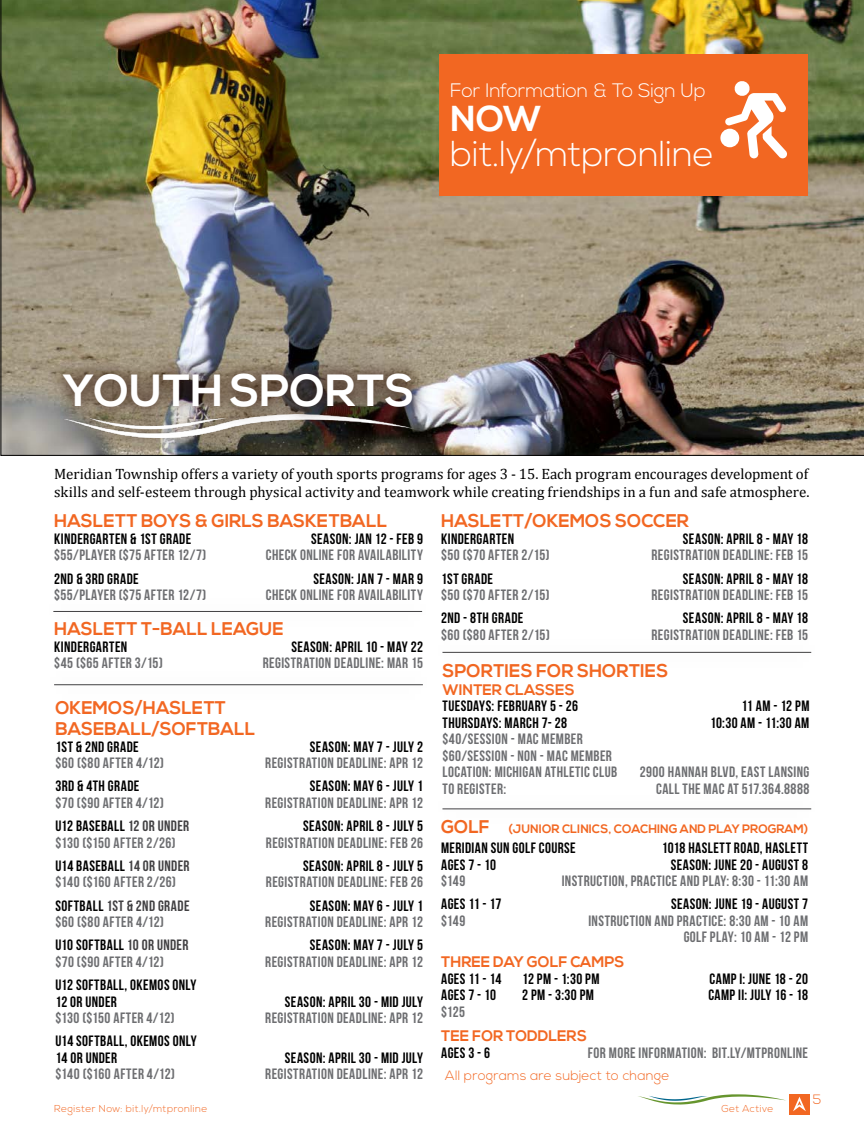
<style>
.page{position:relative;width:864px;height:1134px;background:#fff}
.page>*{position:absolute;margin:0;border:0;box-sizing:border-box;transform-origin:0 0}
.t1{font:700 45px "Nexa";color:#fff}
.t2{font:300 36px "Nexa";letter-spacing:-.005em;color:#fff}
.t3{font:700 36px "Nexa";color:#fff}
.t4{font:300 19.5px "Nexa";letter-spacing:-.01em;color:#fff}
.t5{font:700 18.3px/21.6px "Nexa";color:#f26722}
.t6{font:700 15.3px "Nexa";color:#f26722}
.t7{font:15px/16.5px "Bebas Neue";letter-spacing:.025em;color:#6d6e71;text-align:right}
.t8{font:15px/16.5px "Bebas Neue";letter-spacing:.025em;color:#000}
.t9{font:15px/18px "Cambria";color:#000}
.t10{font:15px "Bebas Neue";letter-spacing:.03em;color:#414042}
.t11{font:300 13.5px "Nexa";letter-spacing:.015em;color:#f26722}
.t12{font:700 12.3px "Nexa";color:#f26722}
.t13{font:300 10.05px "Nexa";letter-spacing:.04em;color:#f26722}
.s1{color:#414042}
.s2{color:#000}
.s3{font-size:18.3px}
</style>
<div class="page">
<div style="left:789px;top:1094px;width:21px;height:20px;background:#f26722"></div>
<svg style="left:793px;top:1097px;width:13px;height:14px"></svg>
<svg style="left:638px;top:1094px;width:148px;height:11px"></svg>
<img style="left:1px;top:0;width:863px;height:456px">
<div style="left:54px;top:399px;width:368px;height:54px;background:#3c2015;opacity:.58"></div>
<img style="left:62px;top:431px;width:352px;height:7px">
<div style="left:42px;top:349px;width:394px;height:82px;background:#3c2015;opacity:.58"></div>
<div style="left:52px;top:362px;width:373px;height:57px;background:#3c2015;opacity:.75"></div>
<div style="left:439px;top:55px;width:369px;height:141px;background:#f26722"></div>
<svg style="left:725px;top:81px;width:62px;height:77px"></svg>
<div style="left:720px;top:129px;width:19px;height:18px;background:#fff;border-radius:50%"></div>
<hr style="left:54px;top:684px;width:369px;height:1px;background:#414042">
<hr style="left:442px;top:652px;width:369px;height:1px;background:#414042">
<hr style="left:442px;top:809px;width:369px;height:1px;background:#414042">
<hr style="left:53px;top:611px;width:369px;height:1px;background:#414042">
<h3 class="t4" style="left:450px;top:79px;width:257px">For Information &amp; To Sign Up</h3>
<h2 class="t3" style="left:450px;top:98px;width:93px">NOW</h2>
<h2 class="t2" style="left:450px;top:133px;width:266px">bit.ly/mtpronline</h2>
<h1 class="t1" style="left:63px;top:365px;width:353px">YOUTH SPORTS</h1>
<p class="t9" style="left:54px;top:465px;width:757px">Meridian Township offers a variety of youth sports programs for ages 3 - 15. Each program encourages development of skills and self-esteem through physical activity and teamwork while creating friendships in a fun and safe atmosphere.</p>
<p class="t5" style="left:54px;top:511px;width:334px">HASLETT BOYS &amp; GIRLS BASKETBALL</p>
<p class="t8" style="left:54px;top:530px;width:139px">KINDERGARTEN &amp; 1ST GRADE</p>
<p class="t8" style="left:311px;top:530px;width:113px">SEASON: JAN 12 - FEB 9</p>
<p class="t7" style="left:54px;top:547px;width:154px">$55/PLAYER ($75 AFTER 12/7)</p>
<p class="t7" style="left:266px;top:547px;width:159px">CHECK ONLINE FOR AVAILABILITY</p>
<p class="t8" style="left:54px;top:570px;width:86px">2ND &amp; 3RD GRADE</p>
<p class="t8" style="left:313px;top:570px;width:111px">SEASON: JAN 7 - MAR 9</p>
<p class="t7" style="left:54px;top:587px;width:154px">$55/PLAYER ($75 AFTER 12/7)</p>
<p class="t7" style="left:266px;top:587px;width:159px">CHECK ONLINE FOR AVAILABILITY</p>
<p class="t5" style="left:54px;top:619px;width:231px">HASLETT T-BALL LEAGUE</p>
<p class="t8" style="left:54px;top:638px;width:75px">KINDERGARTEN</p>
<p class="t8" style="left:292px;top:638px;width:133px">SEASON: APRIL 10 - MAY 22</p>
<p class="t7" style="left:54px;top:655px;width:110px">$45 ($65 AFTER 3/15)</p>
<p class="t7" style="left:263px;top:655px;width:162px">REGISTRATION DEADLINE: MAR 15</p>
<p class="t5" style="left:56px;top:697px;width:201px">OKEMOS/HASLETT<br>BASEBALL/SOFTBALL</p>
<p class="t8" style="left:56px;top:738px;width:85px">1ST &amp; 2ND GRADE</p>
<p class="t8" style="left:310px;top:738px;width:115px">SEASON: MAY 7 - JULY 2</p>
<p class="t7" style="left:56px;top:755px;width:110px">$60 ($80 AFTER 4/12)</p>
<p class="t7" style="left:265px;top:755px;width:159px">REGISTRATION DEADLINE: APR 12</p>
<p class="t8" style="left:56px;top:778px;width:85px">3RD &amp; 4TH GRADE</p>
<p class="t8" style="left:310px;top:778px;width:115px">SEASON: MAY 6 - JULY 1</p>
<p class="t7" style="left:56px;top:794px;width:110px">$70 ($90 AFTER 4/12)</p>
<p class="t7" style="left:265px;top:794px;width:159px">REGISTRATION DEADLINE: APR 12</p>
<p class="t8" style="left:56px;top:818px;width:135px">U12 BASEBALL <span class="s1">12 OR UNDER</span></p>
<p class="t8" style="left:303px;top:818px;width:121px">SEASON: APRIL 8 - JULY 5</p>
<p class="t7" style="left:56px;top:834px;width:122px">$130 ($150 AFTER 2/26)</p>
<p class="t7" style="left:266px;top:834px;width:159px">REGISTRATION DEADLINE: FEB 26</p>
<p class="t8" style="left:56px;top:857px;width:136px">U14 BASEBALL <span class="s1">14 OR UNDER</span></p>
<p class="t8" style="left:303px;top:857px;width:121px">SEASON: APRIL 8 - JULY 5</p>
<p class="t7" style="left:56px;top:874px;width:122px">$140 ($160 AFTER 2/26)</p>
<p class="t7" style="left:266px;top:874px;width:159px">REGISTRATION DEADLINE: FEB 26</p>
<p class="t10" style="left:56px;top:897px;width:136px"><span class="s2">SOFTBALL</span> 1ST &amp; 2ND GRADE</p>
<p class="t8" style="left:310px;top:897px;width:115px">SEASON: MAY 6 - JULY 1</p>
<p class="t7" style="left:56px;top:914px;width:110px">$60 ($80 AFTER 4/12)</p>
<p class="t7" style="left:265px;top:914px;width:159px">REGISTRATION DEADLINE: APR 12</p>
<p class="t8" style="left:56px;top:937px;width:135px">U10 SOFTBALL <span class="s1">10 OR UNDER</span></p>
<p class="t8" style="left:310px;top:937px;width:115px">SEASON: MAY 7 - JULY 5</p>
<p class="t7" style="left:56px;top:953px;width:110px">$70 ($90 AFTER 4/12)</p>
<p class="t7" style="left:265px;top:953px;width:159px">REGISTRATION DEADLINE: APR 12</p>
<p class="t8" style="left:56px;top:977px;width:142px">U12 SOFTBALL, OKEMOS ONLY<br>12 OR UNDER</p>
<p class="t8" style="left:285px;top:993px;width:140px">SEASON: APRIL 30 - MID JULY</p>
<p class="t7" style="left:56px;top:1010px;width:121px">$130 ($150 AFTER 4/12)</p>
<p class="t7" style="left:265px;top:1010px;width:159px">REGISTRATION DEADLINE: APR 12</p>
<p class="t8" style="left:56px;top:1033px;width:143px">U14 SOFTBALL, OKEMOS ONLY<br>14 OR UNDER</p>
<p class="t8" style="left:285px;top:1049px;width:140px">SEASON: APRIL 30 - MID JULY</p>
<p class="t7" style="left:56px;top:1066px;width:121px">$140 ($160 AFTER 4/12)</p>
<p class="t7" style="left:265px;top:1066px;width:159px">REGISTRATION DEADLINE: APR 12</p>
<p class="t13" style="left:54px;top:1103px;width:155px">Register Now: bit.ly/mtpronline</p>
<p class="t5" style="left:441px;top:511px;width:249px">HASLETT/OKEMOS SOCCER</p>
<p class="t8" style="left:441px;top:530px;width:75px">KINDERGARTEN</p>
<p class="t8" style="left:683px;top:530px;width:127px">SEASON: APRIL 8 - MAY 18</p>
<p class="t7" style="left:441px;top:547px;width:110px">$50 ($70 AFTER 2/15)</p>
<p class="t7" style="left:651px;top:547px;width:158px">REGISTRATION DEADLINE: FEB 15</p>
<p class="t8" style="left:441px;top:570px;width:53px">1ST GRADE</p>
<p class="t8" style="left:683px;top:570px;width:127px">SEASON: APRIL 8 - MAY 18</p>
<p class="t7" style="left:441px;top:587px;width:110px">$50 ($70 AFTER 2/15)</p>
<p class="t7" style="left:651px;top:587px;width:158px">REGISTRATION DEADLINE: FEB 15</p>
<p class="t8" style="left:441px;top:610px;width:84px">2ND - 8TH GRADE</p>
<p class="t8" style="left:683px;top:610px;width:127px">SEASON: APRIL 8 - MAY 18</p>
<p class="t7" style="left:441px;top:626px;width:110px">$60 ($80 AFTER 2/15)</p>
<p class="t7" style="left:651px;top:626px;width:158px">REGISTRATION DEADLINE: FEB 15</p>
<p class="t5" style="left:442px;top:660px;width:227px">SPORTIES FOR SHORTIES</p>
<p class="t6" style="left:442px;top:680px;width:134px">WINTER CLASSES</p>
<p class="t8" style="left:442px;top:697px;width:137px">TUESDAYS: FEBRUARY 5 - 26</p>
<p class="t8" style="left:742px;top:697px;width:69px">11 AM - 12 PM</p>
<p class="t8" style="left:442px;top:714px;width:126px">THURSDAYS: MARCH 7- 28</p>
<p class="t8" style="left:710px;top:714px;width:101px">10:30 AM - 11:30 AM</p>
<p class="t7" style="left:442px;top:730px;width:176px;text-align:left">$40/SESSION - MAC MEMBER $60/SESSION - NON - MAC MEMBER<br>LOCATION: MICHIGAN ATHLETIC CLUB</p>
<p class="t7" style="left:640px;top:763px;width:171px">2900 HANNAH BLVD, EAST LANSING</p>
<p class="t7" style="left:442px;top:780px;width:65px">TO REGISTER:</p>
<p class="t7" style="left:656px;top:780px;width:155px">CALL THE MAC AT 517.364.8888</p>
<p class="t12" style="left:441px;top:822px;width:368px"><span class="s3">GOLF</span> (JUNIOR CLINICS, COACHING AND PLAY PROGRAM)</p>
<p class="t8" style="left:441px;top:840px;width:136px">MERIDIAN SUN GOLF COURSE</p>
<p class="t8" style="left:662px;top:840px;width:148px">1018 HASLETT ROAD, HASLETT</p>
<p class="t8" style="left:441px;top:856px;width:56px">AGES 7 - 10</p>
<p class="t8" style="left:671px;top:856px;width:139px">SEASON: JUNE 20 - AUGUST 8</p>
<p class="t7" style="left:441px;top:873px;width:26px">$149</p>
<p class="t7" style="left:562px;top:873px;width:248px">INSTRUCTION, PRACTICE AND PLAY: 8:30 - 11:30 AM</p>
<p class="t8" style="left:441px;top:896px;width:62px">AGES 11 - 17</p>
<p class="t8" style="left:671px;top:896px;width:138px">SEASON: JUNE 19 - AUGUST 7</p>
<p class="t7" style="left:441px;top:912px;width:26px">$149</p>
<p class="t7" style="left:588px;top:912px;width:221px">INSTRUCTION AND PRACTICE: 8:30 AM - 10 AM<br>GOLF PLAY: 10 AM - 12 PM</p>
<p class="t6" style="left:441px;top:953px;width:185px">THREE DAY GOLF CAMPS</p>
<p class="t8" style="left:441px;top:970px;width:62px">AGES 11 - 14</p>
<p class="t8" style="left:522px;top:970px;width:79px">12 PM - 1:30 PM</p>
<p class="t8" style="left:710px;top:970px;width:100px">CAMP I: JUNE 18 - 20</p>
<p class="t8" style="left:441px;top:987px;width:56px">AGES 7 - 10</p>
<p class="t8" style="left:522px;top:987px;width:73px">2 PM - 3:30 PM</p>
<p class="t8" style="left:708px;top:987px;width:101px">CAMP II: JULY 16 - 18</p>
<p class="t7" style="left:441px;top:1003px;width:25px">$125</p>
<p class="t6" style="left:441px;top:1027px;width:147px">TEE FOR TODDLERS</p>
<p class="t8" style="left:441px;top:1044px;width:51px">AGES 3 - 6</p>
<p class="t7" style="left:588px;top:1044px;width:222px">FOR MORE INFORMATION: BIT.LY/MTPRONLINE</p>
<p class="t11" style="left:445px;top:1068px;width:226px">All programs are subject to change</p>
<p class="t13" style="left:721px;top:1103px;width:54px">Get Active</p>
<p class="t11" style="left:813px;top:1092px;width:10px">5</p>
</div>
